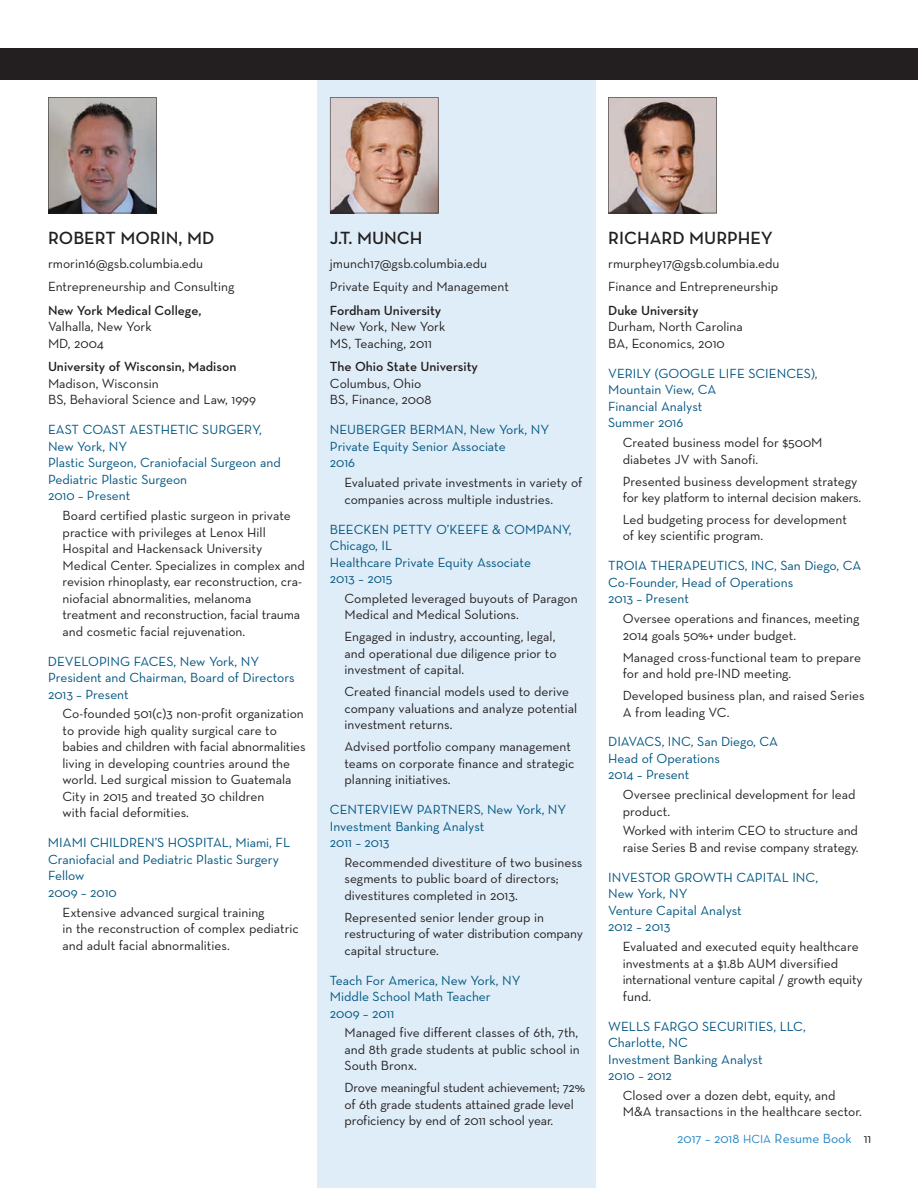
<style>
.page{position:relative;width:918px;height:1188px;background:#fff}
.page>*{position:absolute;margin:0;border:0;box-sizing:border-box;transform-origin:0 0}
.t1{font:600 18px "Neutra Text";color:#231f20}
.t2{font:13.5px/16.5px "Neutra Text";color:#231f20}
.t3{font:13.5px/16.5px "Neutra Text";color:#005580}
.t4{font:600 13.5px "Neutra Text";color:#231f20}
.t5{font:13.5px "Neutra Text";color:#2585c6}
.s1{font-size:12px}
.s2{color:#231f20}
</style>
<div class="page">
<div style="left:318px;top:78px;width:278px;height:1110px;background:#dfedf8"></div>
<svg style="left:48px;top:97px;width:109px;height:116px;background:#968584"></svg>
<img style="left:608px;top:97px;width:109px;height:116px">
<img style="left:330px;top:97px;width:108px;height:116px">
<div style="left:0;top:48px;width:918px;height:31px;background:#231f20"></div>
<h1 class="t1" style="left:48px;top:227px;width:168px">ROBERT MORIN, MD</h1>
<p class="t2" style="left:48px;top:251px;width:188px;line-height:23.5px">rmorin16@gsb.columbia.edu<br>Entrepreneurship and Consulting</p>
<p class="t4" style="left:48px;top:302px;width:155px">New York Medical College,</p>
<p class="t2" style="left:48px;top:318px;width:105px">Valhalla, New York<br>MD, 2004</p>
<p class="t4" style="left:48px;top:359px;width:190px">University of Wisconsin, Madison</p>
<p class="t2" style="left:48px;top:375px;width:210px">Madison, Wisconsin<br>BS, Behavioral Science and Law, 1999</p>
<p class="t3" style="left:48px;top:421px;width:234px">EAST COAST AESTHETIC SURGERY,<br>New York, NY<br>Plastic Surgeon, Craniofacial Surgeon and<br>Pediatric Plastic Surgeon<br>2010 – Present</p>
<p class="t2" style="left:63px;top:507px;width:244px">Board certified plastic surgeon in private practice with privileges at Lenox Hill Hospital and Hackensack University Medical Center. Specializes in complex and revision rhinoplasty, ear reconstruction, cra&shy;niofacial abnormalities, melanoma treatment and reconstruction, facial trauma and cosmetic facial rejuvenation.</p>
<p class="t3" style="left:48px;top:653px;width:248px">DEVELOPING FACES, New York, NY<br>President and Chairman, Board of Directors<br>2013 – Present</p>
<p class="t2" style="left:63px;top:705px;width:245px">Co-founded 501(c)3 non-profit organization to provide high quality surgical care to babies and children with facial abnormalities living in developing countries around the world. Led surgical mission to Guatemala City in 2015 and treated 30 children<br>with facial deformities.</p>
<p class="t3" style="left:48px;top:834px;width:244px">MIAMI CHILDREN’S HOSPITAL, Miami, FL<br>Craniofacial and Pediatric Plastic Surgery<br>Fellow<br>2009 – 2010</p>
<p class="t2" style="left:63px;top:904px;width:238px">Extensive advanced surgical training<br>in the reconstruction of complex pediatric and adult facial abnormalities.</p>
<h1 class="t1" style="left:330px;top:227px;width:94px">J.T. MUNCH</h1>
<p class="t2" style="left:330px;top:251px;width:181px;line-height:23.5px">jmunch17@gsb.columbia.edu<br>Private Equity and Management</p>
<p class="t4" style="left:330px;top:302px;width:113px">Fordham University</p>
<p class="t2" style="left:330px;top:318px;width:117px">New York, New York<br>MS, Teaching, 2011</p>
<p class="t4" style="left:330px;top:359px;width:150px">The Ohio State University</p>
<p class="t2" style="left:330px;top:375px;width:103px">Columbus, Ohio<br>BS, Finance, 2008</p>
<p class="t3" style="left:330px;top:421px;width:221px">NEUBERGER BERMAN, New York, NY<br>Private Equity Senior Associate<br>2016</p>
<p class="t2" style="left:345px;top:474px;width:239px">Evaluated private investments in variety of companies across multiple industries.</p>
<p class="t3" style="left:330px;top:521px;width:243px">BEECKEN PETTY O’KEEFE &amp; COMPANY,<br>Chicago, IL<br>Healthcare Private Equity Associate<br>2013 – 2015</p>
<p class="t2" style="left:345px;top:590px;width:235px">Completed leveraged buyouts of Paragon<br>Medical and Medical Solutions.</p>
<p class="t2" style="left:345px;top:628px;width:214px;text-align:justify">Engaged in industry, accounting, legal, and operational due diligence prior to investment of capital.</p>
<p class="t2" style="left:345px;top:683px;width:234px">Created financial models used to derive company valuations and analyze potential investment returns.</p>
<p class="t2" style="left:345px;top:738px;width:231px">Advised portfolio company management teams on corporate finance and strategic planning initiatives.</p>
<p class="t3" style="left:330px;top:801px;width:238px">CENTERVIEW PARTNERS, New York, NY<br>Investment Banking Analyst<br>2011 – 2013</p>
<p class="t2" style="left:345px;top:854px;width:239px">Recommended divestiture of two business segments to public board of directors; divestitures completed in 2013.</p>
<p class="t2" style="left:345px;top:909px;width:240px">Represented senior lender group in restructuring of water distribution company capital structure.</p>
<p class="t3" style="left:330px;top:972px;width:192px">Teach For America, New York, NY<br>Middle School Math Teacher<br>2009 – 2011</p>
<p class="t2" style="left:345px;top:1024px;width:237px;text-align:justify">Managed five different classes of 6th, 7th, and 8th grade students at public school in South Bronx.</p>
<p class="t2" style="left:345px;top:1079px;width:242px">Drove meaningful student achievement; 72% of 6th grade students attained grade level proficiency by end of 2011 school year.</p>
<h1 class="t1" style="left:608px;top:227px;width:166px">RICHARD MURPHEY</h1>
<p class="t2" style="left:608px;top:251px;width:173px;line-height:23.5px">rmurphey17@gsb.columbia.edu<br>Finance and Entrepreneurship</p>
<p class="t4" style="left:608px;top:302px;width:92px">Duke University</p>
<p class="t2" style="left:608px;top:318px;width:136px">Durham, North Carolina<br>BA, Economics, 2010</p>
<p class="t3" style="left:608px;top:365px;width:211px">VERILY (GOOGLE LIFE SCIENCES),<br>Mountain View, CA<br>Financial Analyst<br>Summer 2016</p>
<p class="t2" style="left:623px;top:434px;width:201px">Created business model for $500M diabetes JV with Sanofi.</p>
<p class="t2" style="left:623px;top:473px;width:240px">Presented business development strategy for key platform to internal decision makers.</p>
<p class="t2" style="left:623px;top:511px;width:226px">Led budgeting process for development of key scientific program.</p>
<p class="t3" style="left:608px;top:557px;width:254px">TROIA THERAPEUTICS, INC, San Diego, CA<br>Co-Founder, Head of Operations<br>2013 – Present</p>
<p class="t2" style="left:623px;top:610px;width:238px">Oversee operations and finances, meeting<br>2014 goals 50%+ under budget.</p>
<p class="t2" style="left:623px;top:649px;width:240px">Managed cross-functional team to prepare for and hold pre-IND meeting.</p>
<p class="t2" style="left:623px;top:687px;width:243px">Developed business plan, and raised Series<br>A from leading VC.</p>
<p class="t3" style="left:608px;top:733px;width:171px">DIAVACS, INC, San Diego, CA<br>Head of Operations<br>2014 – Present</p>
<p class="t2" style="left:623px;top:786px;width:234px">Oversee preclinical development for lead product.</p>
<p class="t2" style="left:623px;top:822px;width:237px">Worked with interim CEO to structure and raise Series B and revise company strategy.</p>
<p class="t3" style="left:608px;top:869px;width:211px">INVESTOR GROWTH CAPITAL INC,<br>New York, NY<br>Venture Capital Analyst<br>2012 – 2013</p>
<p class="t2" style="left:623px;top:938px;width:241px">Evaluated and executed equity healthcare investments at a $1.8b AUM diversified international venture capital / growth equity fund.</p>
<p class="t3" style="left:608px;top:1018px;width:199px">WELLS FARGO SECURITIES, LLC,<br>Charlotte, NC<br>Investment Banking Analyst<br>2010 – 2012</p>
<p class="t2" style="left:623px;top:1087px;width:241px">Closed over a dozen debt, equity, and<br>M&amp;A transactions in the healthcare sector.</p>
<p class="t5" style="left:677px;top:1131px;width:196px">2017 – 2018 <span class="s1">HCIA</span> Resume Book <span class="s2">11</span></p>
</div>
